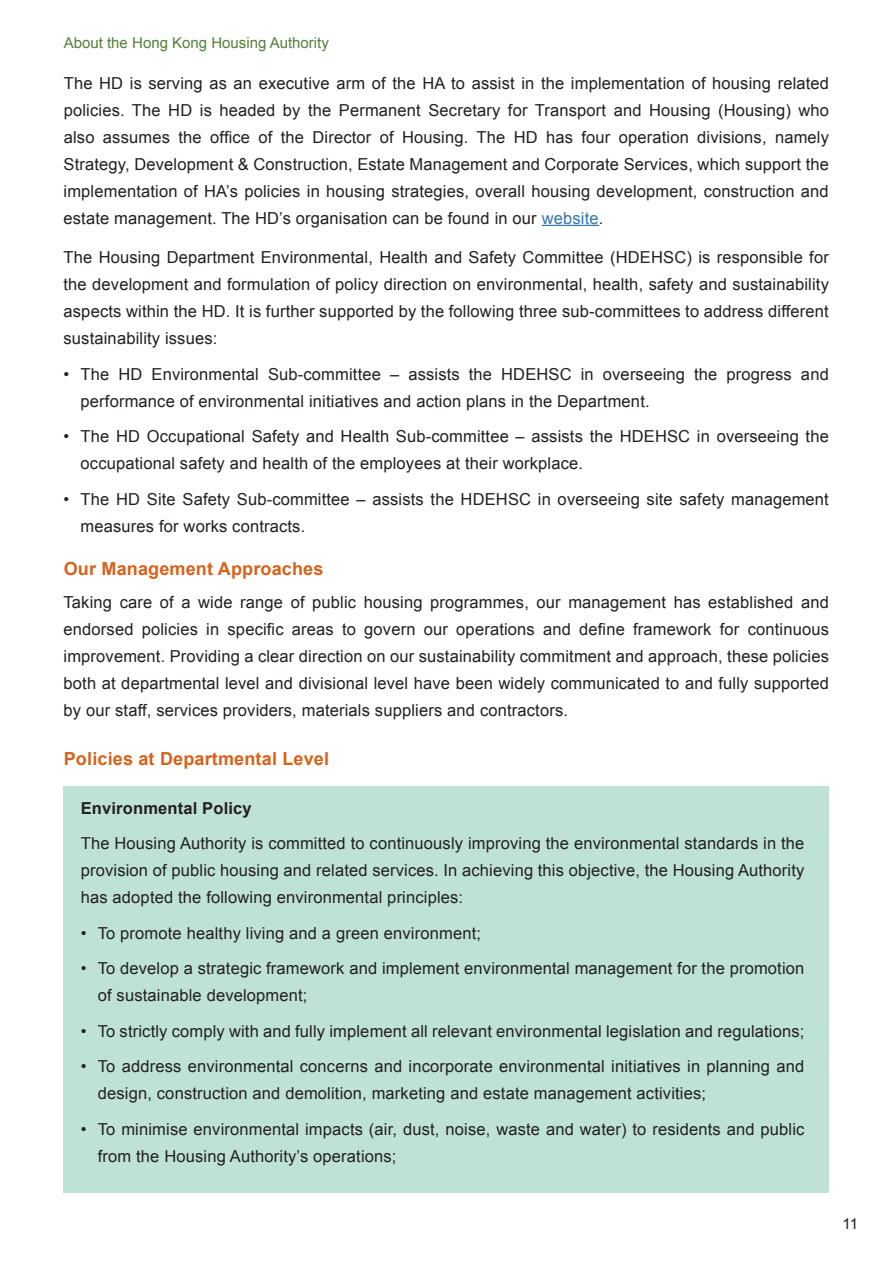
<style>
.page{position:relative;width:893px;height:1263px;background:#fff}
.page>*{position:absolute;margin:0;border:0;box-sizing:border-box;transform-origin:0 0}
.t1{font:700 18px "Arial";letter-spacing:.01em;color:#d6621b}
.t2{font:16.5px/27px "Arial";letter-spacing:.01em;color:#231f20}
.t3{font:700 16.5px "Arial";letter-spacing:.01em;color:#231f20}
.t4{font:15px "Arial";color:#537f39}
.t5{font:15px "Arial";color:#231f20}
.s1{color:#3676ae}
</style>
<div class="page">
<div style="left:64px;top:786px;width:765px;height:406px;background:#bee2d6"></div>
<hr style="left:542px;top:225px;width:57px;height:1px;background:#3676ae">
<p class="t4" style="left:64px;top:33px;width:267px">About the Hong Kong Housing Authority</p>
<p class="t2" style="left:64px;top:70px;width:767px">The HD is serving as an executive arm of the HA to assist in the implementation of housing related policies. The HD is headed by the Permanent Secretary for Transport and Housing (Housing) who</p>
<p class="t2" style="left:64px;top:124px;width:767px">also assumes the office of the Director of Housing. The HD has four operation divisions, namely<br>Strategy, Development &amp; Construction, Estate Management and Corporate Services, which support the</p>
<p class="t2" style="left:64px;top:177px;width:767px">implementation of HA’s policies in housing strategies, overall housing development, construction and estate management. The HD’s organisation can be found in our <span class="s1">website</span>.</p>
<p class="t2" style="left:64px;top:244px;width:767px;text-align:justify">The Housing Department Environmental, Health and Safety Committee (HDEHSC) is responsible for the development and formulation of policy direction on environmental, health, safety and sustainability aspects within the HD. It is further supported by the following three sub-committees to address different sustainability issues:</p>
<p class="t2" style="left:81px;top:361px;width:750px;text-indent:-17px">• The HD Environmental Sub-committee – assists the HDEHSC in overseeing the progress and performance of environmental initiatives and action plans in the Department.</p>
<p class="t2" style="left:81px;top:423px;width:750px;text-indent:-17px">• The HD Occupational Safety and Health Sub-committee – assists the HDEHSC in overseeing the occupational safety and health of the employees at their workplace.</p>
<p class="t2" style="left:81px;top:486px;width:750px;text-indent:-17px">• The HD Site Safety Sub-committee – assists the HDEHSC in overseeing site safety management measures for works contracts.</p>
<h4 class="t1" style="left:64px;top:557px;width:261px">Our Management Approaches</h4>
<p class="t2" style="left:64px;top:589px;width:767px">Taking care of a wide range of public housing programmes, our management has established and</p>
<p class="t2" style="left:64px;top:616px;width:767px">endorsed policies in specific areas to govern our operations and define framework for continuous</p>
<p class="t2" style="left:64px;top:643px;width:767px;text-align:justify">improvement. Providing a clear direction on our sustainability commitment and approach, these policies both at departmental level and divisional level have been widely communicated to and fully supported by our staff, services providers, materials suppliers and contractors.</p>
<h4 class="t1" style="left:64px;top:747px;width:267px">Policies at Departmental Level</h4>
<p class="t3" style="left:81px;top:797px;width:172px">Environmental Policy</p>
<p class="t2" style="left:81px;top:830px;width:725px">The Housing Authority is committed to continuously improving the environmental standards in the</p>
<p class="t2" style="left:81px;top:857px;width:725px">provision of public housing and related services. In achieving this objective, the Housing Authority</p>
<p class="t2" style="left:81px;top:884px;width:384px">has adopted the following environmental principles:</p>
<p class="t2" style="left:81px;top:919px;width:402px">• To promote healthy living and a green environment;</p>
<p class="t2" style="left:98px;top:955px;width:708px;text-indent:-17px">• To develop a strategic framework and implement environmental management for the promotion of sustainable development;</p>
<p class="t2" style="left:81px;top:1017px;width:725px">• To strictly comply with and fully implement all relevant environmental legislation and regulations;</p>
<p class="t2" style="left:98px;top:1053px;width:708px;text-indent:-17px">• To address environmental concerns and incorporate environmental initiatives in planning and design, construction and demolition, marketing and estate management activities;</p>
<p class="t2" style="left:98px;top:1116px;width:708px;text-indent:-17px">• To minimise environmental impacts (air, dust, noise, waste and water) to residents and public from the Housing Authority’s operations;</p>
<p class="t5" style="left:842px;top:1214px;width:17px">11</p>
</div>
